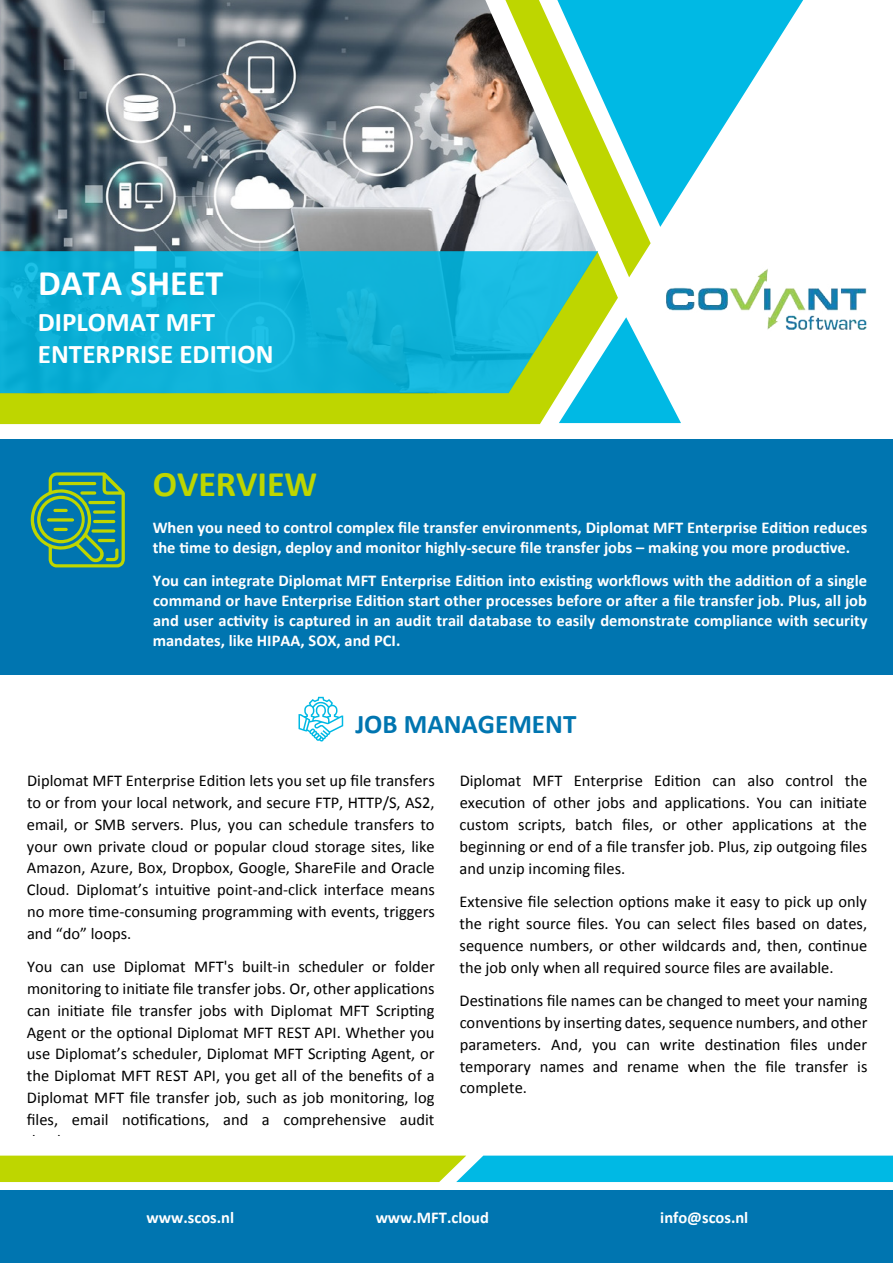
<style>
.page{position:relative;width:893px;height:1263px;background:#fff}
.page>*{position:absolute;margin:0;border:0;box-sizing:border-box;transform-origin:0 0}
.t1{font:700 36px "Calibri";color:#fff}
.t2{font:700 36px "Calibri";color:#bed600}
.t3{font:700 27px/31.5px "Calibri";color:#fff}
.t4{font:700 27px "Calibri";color:#0075b0}
.t5{font:16.5px/21.8px "Calibri";color:#000;text-align:justify}
.t6{font:700 16.5px/20.1px "Calibri";color:#fff}
</style>
<div class="page">
<div style="left:0;top:1190px;width:893px;height:73px;background:#0075b0"></div>
<img style="left:0;top:0;width:505px;height:251px">
<div style="left:0;top:277px;width:618px;height:147px;background:#bed600"></div>
<svg style="left:0;top:251px;width:598px;height:142px;fill:#10b2d8"></svg>
<svg style="left:559px;top:317px;width:122px;height:106px"></svg>
<div style="left:0;top:439px;width:893px;height:235px;background:#0075b0"></div>
<svg style="left:505px;top:0;width:146px;height:277px"></svg>
<svg style="left:557px;top:0;width:246px;height:227px"></svg>
<img style="left:664px;top:269px;width:203px;height:66px">
<svg style="left:30px;top:472px;width:95px;height:95px"></svg>
<svg style="left:0;top:1155px;width:893px;height:27px"></svg>
<svg style="left:298px;top:697px;width:45px;height:44px"></svg>
<img style="left:12px;top:306px;width:392px;height:27px">
<img style="left:12px;top:337px;width:392px;height:28px">
<h1 class="t1" style="left:38px;top:270px;width:187px">DATA SHEET</h1>
<h2 class="t3" style="left:38px;top:309px;width:237px">DIPLOMAT MFT<br>ENTERPRISE EDITION</h2>
<h1 class="t2" style="left:153px;top:471px;width:166px">OVERVIEW</h1>
<p class="t6" style="left:153px;top:519px;width:716px">When you need to control complex file transfer environments, Diplomat MFT Enterprise Edition reduces the time to design, deploy and monitor highly-secure file transfer jobs – making you more productive.</p>
<p class="t6" style="left:153px;top:571px;width:716px;text-align:justify">You can integrate Diplomat MFT Enterprise Edition into existing workflows with the addition of a single command or have Enterprise Edition start other processes before or after a file transfer job. Plus, all job and user activity is captured in an audit trail database to easily demonstrate compliance with security mandates, like HIPAA, SOX, and PCI.</p>
<h2 class="t4" style="left:355px;top:714px;width:222px">JOB MANAGEMENT</h2>
<p class="t5" style="left:27px;top:771px;width:409px">Diplomat MFT Enterprise Edition lets you set up file transfers to or from your local network, and secure FTP, HTTP/S, AS2, email, or SMB servers. Plus, you can schedule transfers to your own private cloud or popular cloud storage sites, like Amazon, Azure, Box, Dropbox, Google, ShareFile and Oracle Cloud. Diplomat’s intuitive point-and-click interface means no more time-consuming programming with events, triggers and “do” loops.</p>
<p class="t5" style="left:27px;top:957px;width:409px">You can use Diplomat MFT's built-in scheduler or folder monitoring to initiate file transfer jobs. Or, other applications can initiate file transfer jobs with Diplomat MFT Scripting Agent or the optional Diplomat MFT REST API. Whether you use Diplomat’s scheduler, Diplomat MFT Scripting Agent, or the Diplomat MFT REST API, you get all of the benefits of a Diplomat MFT file transfer job, such as job monitoring, log files, email notifications, and a comprehensive audit</p>
<p class="t5" style="left:460px;top:771px;width:409px">Diplomat MFT Enterprise Edition can also control the execution of other jobs and applications. You can initiate custom scripts, batch files, or other applications at the beginning or end of a file transfer job. Plus, zip outgoing files and unzip incoming files.</p>
<p class="t5" style="left:460px;top:892px;width:409px">Extensive file selection options make it easy to pick up only the right source files. You can select files based on dates, sequence numbers, or other wildcards and, then, continue the job only when all required source files are available.</p>
<p class="t5" style="left:460px;top:991px;width:409px">Destinations file names can be changed to meet your naming conventions by inserting dates, sequence numbers, and other parameters. And, you can write destination files under temporary names and rename when the file transfer is complete.</p>
<p class="t6" style="left:147px;top:1209px;width:89px">www.scos.nl</p>
<p class="t6" style="left:376px;top:1209px;width:115px">www.MFT.cloud</p>
<p class="t6" style="left:660px;top:1209px;width:89px">info@scos.nl</p>
</div>
